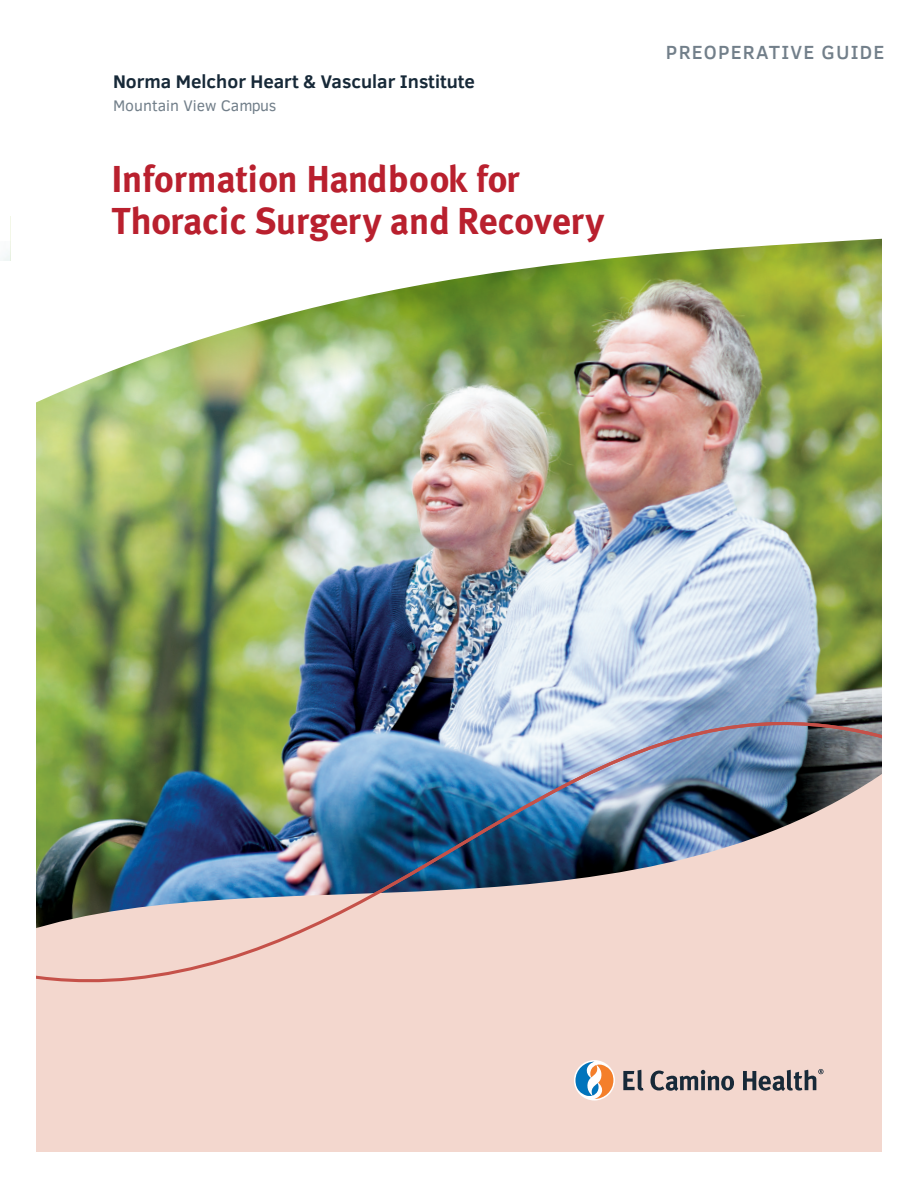
<style>
.page{position:relative;width:918px;height:1188px;background:#fff}
.page>*{position:absolute;margin:0;border:0;box-sizing:border-box;transform-origin:0 0}
.Cvr_Wide_Sq_Title_To{font:700 37.5px/42px "Meta Pro";letter-spacing:-.015em;color:#b9202e}
.Cvr_Wide_Sq_Title_To-2{font:500 19.5px "Clear Sans";letter-spacing:.06em;color:#727f8a}
.Cvr_Wide_Sq_Departme{font:700 18.75px "Clear Sans";color:#172938}
.Cvr_All_Sizes_Campus{font:15.75px "Clear Sans";color:#727f8a}
</style>
<div class="page">
<img style="left:36px;top:414px;width:846px;height:307px">
<div style="left:36px;top:989px;width:846px;height:163px;background:#f3d7ce"></div>
<img style="left:36px;top:238px;width:846px;height:176px">
<svg style="left:574px;top:1060px;width:41px;height:41px"></svg>
<svg style="left:623px;top:1070px;width:21px;height:21px"></svg>
<svg style="left:650px;top:1070px;width:84px;height:21px;background:#9a9191"></svg>
<svg style="left:743px;top:1069px;width:81px;height:22px;background:#999091"></svg>
<img style="left:36px;top:721px;width:846px;height:268px">
<p class="Cvr_Wide_Sq_Departme" style="left:113px;top:68px;width:363px">Norma Melchor Heart &amp; Vascular Institute</p>
<p class="Cvr_All_Sizes_Campus" style="left:113px;top:95px;width:165px">Mountain View Campus</p>
<p class="Cvr_Wide_Sq_Title_To" style="left:112px;top:159px;width:494px">Information Handbook for<br>Thoracic Surgery and Recovery</p>
<p class="Cvr_Wide_Sq_Title_To-2" style="left:666px;top:39px;width:220px">PREOPERATIVE GUIDE</p>
</div>
